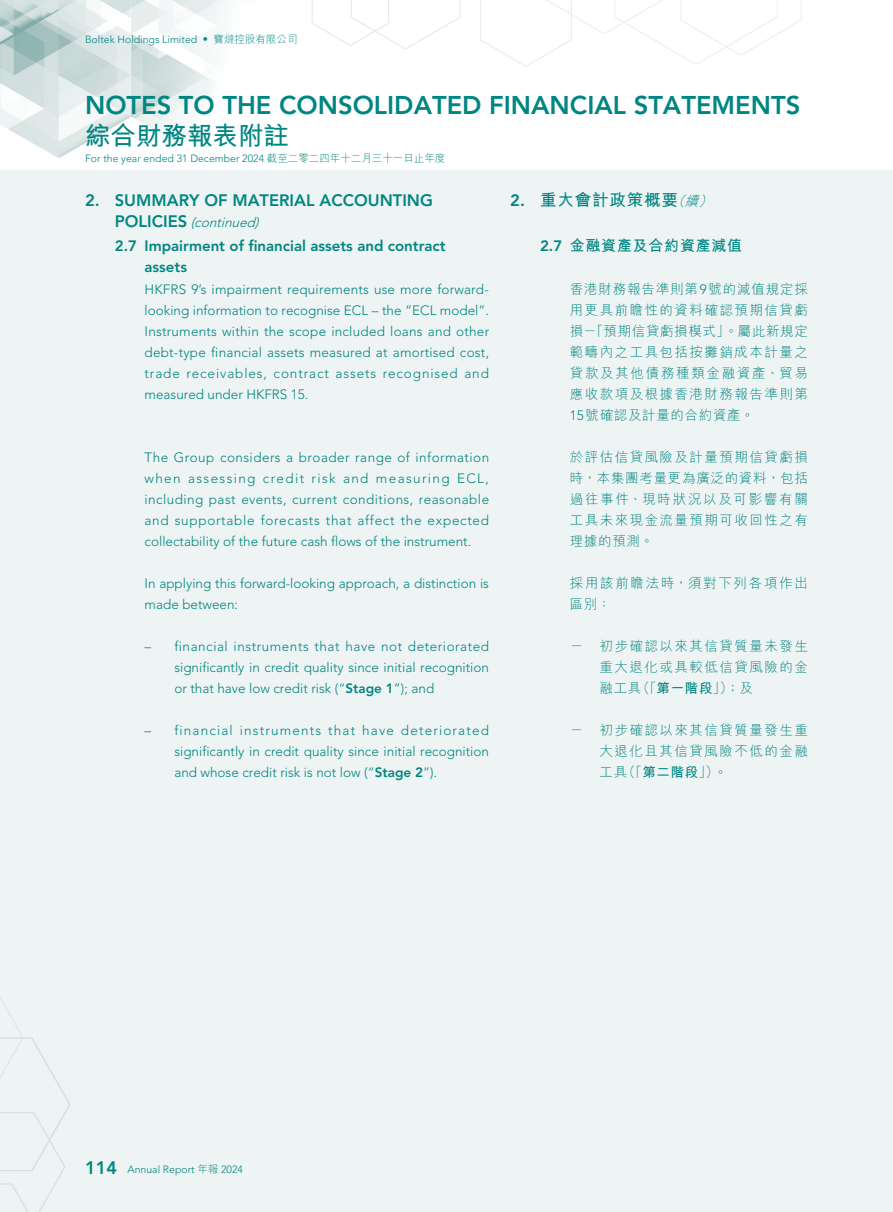
<style>
.page{position:relative;width:893px;height:1212px;background:#fff}
.page>*{position:absolute;margin:0;border:0;box-sizing:border-box;transform-origin:0 0}
.t1{font:800 25.5px "Avenir LT Std";color:#008682}
.t2{font:700 25.5px "M Hei HK";color:#008682}
.t3{font:800 16.5px "Avenir LT Std";color:#008682}
.t4{font:700 16.5px "M Hei HK";letter-spacing:.05em;color:#008682}
.t5{font:800 15px/21px "Avenir LT Std";color:#008682}
.t6{font:700 15px "M Hei HK";letter-spacing:.05em;color:#008682}
.t7{font:300 13.5px/21px "Avenir LT Std";color:#008682;text-align:justify}
.t8{font:300 13.5px/21px "M Hei HK";letter-spacing:.11em;color:#008682;text-align:justify}
.t9{font:italic 300 13.5px "Avenir LT Std";color:#008682}
.t10{font:300 10.5px "Avenir LT Std";color:#008682}
.s1{font-family:"M Hei HK"}
.s2{font-family:"Avenir LT Std";font-weight:800}
.s3{font-weight:300;font-style:italic;font-size:13.5px}
.s4{font-family:"Avenir LT Std"}
.s5{font-weight:700}
.s6{font-weight:800;font-style:normal;font-size:16.5px}
.s7{font-weight:800}
.s8{font-weight:800;font-size:18px}
</style>
<div class="page">
<img style="left:0;top:0;width:802px;height:158px">
<div style="left:0;top:170px;width:893px;height:1042px;background:#eef3f3"></div>
<p class="t10" style="left:85px;top:34px;width:214px">Boltek Holdings Limited <span class="s1">• 寶燵控股有限公司</span></p>
<h1 class="t1" style="left:85px;top:90px;width:717px">NOTES TO THE CONSOLIDATED FINANCIAL STATEMENTS</h1>
<h1 class="t2" style="left:85px;top:117px;width:205px">綜合財務報表附註</h1>
<p class="t10" style="left:85px;top:152px;width:362px">For the year ended 31 December 2024 <span class="s1">截至二零二四年十二月三十一日止年度</span></p>
<p class="t4" style="left:510px;top:188px;width:207px"><span class="s2">2.</span> 重大會計政策概要<span class="s3">（續）</span></p>
<p class="t6" style="left:540px;top:235px;width:204px"><span class="s2">2.7</span> 金融資產及合約資產減值</p>
<p class="t8" style="left:570px;top:278px;width:240px">香港財務報告準則第<span class="s4">9</span>號的減值規定採用更具前瞻性的資料確認預期信貸虧損－「預期信貸虧損模式」。屬此新規定範疇內之工具包括按攤銷成本計量之貸款及其他債務種類金融資產、貿易應收款項及根據香港財務報告準則第<span class="s4">15</span>號確認及計量的合約資產。</p>
<p class="t8" style="left:570px;top:446px;width:240px">於評估信貸風險及計量預期信貸虧損時，本集團考量更為廣泛的資料，包括過往事件、現時狀況以及可影響有關工具未來現金流量預期可收回性之有理據的預測。</p>
<p class="t8" style="left:570px;top:572px;width:240px">採用該前瞻法時，須對下列各項作出區別：</p>
<p class="t8" style="left:600px;top:635px;width:210px;text-indent:-30px">－ 初步確認以來其信貸質量未發生重大退化或具較低信貸風險的金融工具（「<span class="s5">第一階段</span>」）；及</p>
<p class="t8" style="left:600px;top:719px;width:210px;text-indent:-30px">－ 初步確認以來其信貸質量發生重大退化且其信貸風險不低的金融工具（「<span class="s5">第二階段</span>」）。</p>
<p class="t3" style="left:85px;top:191px;width:349px">2. SUMMARY OF MATERIAL ACCOUNTING</p>
<p class="t9" style="left:115px;top:214px;width:149px"><span class="s6">P O L I C I E S</span> (continued)</p>
<p class="t5" style="left:145px;top:235px;width:303px;text-indent:-30px">2.7 Impairment of financial assets and contract assets</p>
<p class="t7" style="left:145px;top:279px;width:346px">HKFRS 9’s impairment requirements use more forward&shy;looking information to recognise ECL – the “ECL model”.<br>Instruments within the scope included loans and other debt-type financial assets measured at amortised cost, trade receivables, contract assets recognised and measured under HKFRS 15.</p>
<p class="t7" style="left:145px;top:447px;width:346px">The Group considers a broader range of information when assessing credit risk and measuring ECL, including past events, current conditions, reasonable and supportable forecasts that affect the expected collectability of the future cash flows of the instrument.</p>
<p class="t7" style="left:145px;top:573px;width:346px">In applying this forward-looking approach, a distinction is made between:</p>
<p class="t7" style="left:174px;top:636px;width:316px;text-indent:-30px">– financial instruments that have not deteriorated significantly in credit quality since initial recognition or that have low credit risk (“<span class="s7">Stage 1</span>”); and</p>
<p class="t7" style="left:174px;top:720px;width:316px;text-indent:-30px">– financial instruments that have deteriorated significantly in credit quality since initial recognition and whose credit risk is not low (“<span class="s7">Stage 2</span>”).</p>
<p class="t10" style="left:85px;top:1163px;width:159px"><span class="s8">114</span> Annual Report <span class="s1">年報</span> 2024</p>
</div>
